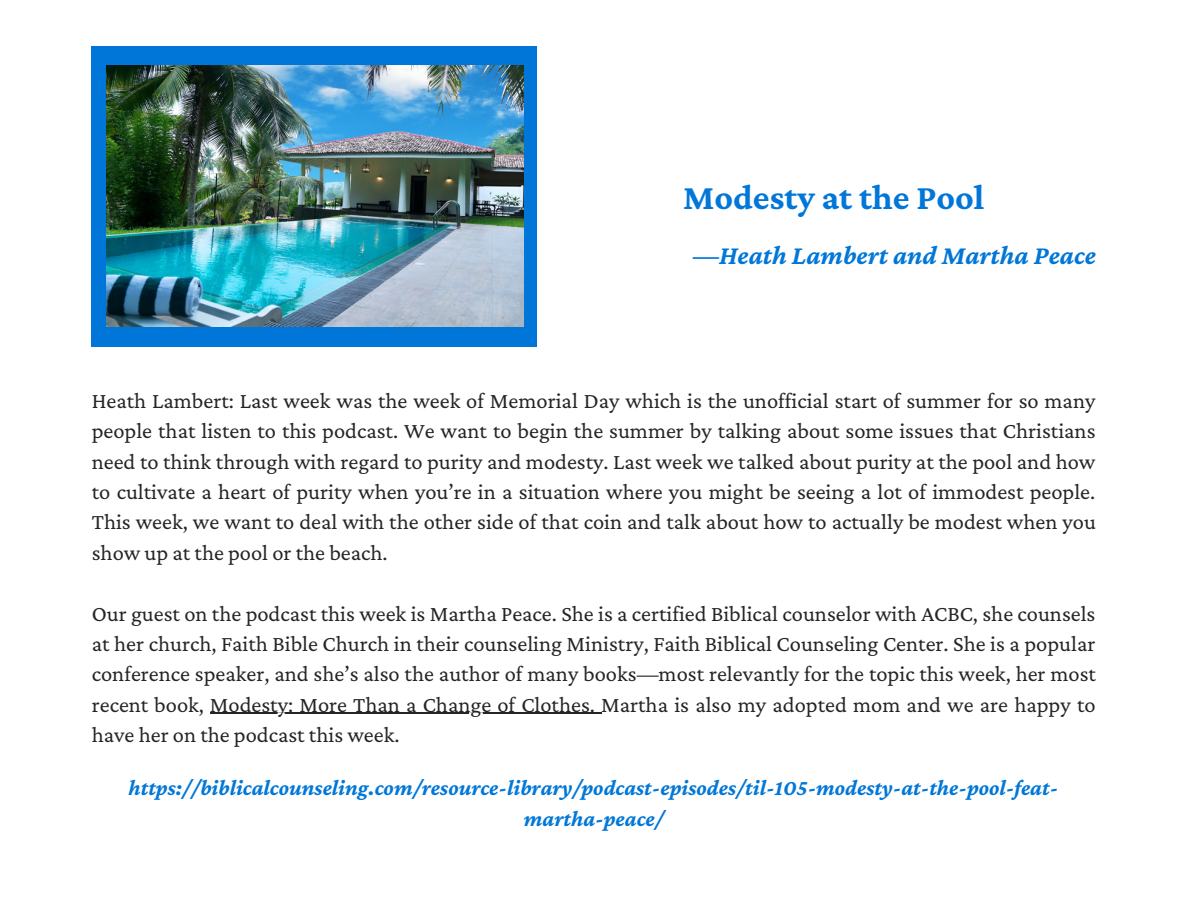
<style>
.page{position:relative;width:1188px;height:918px;background:#fff}
.page>*{position:absolute;margin:0;border:0;box-sizing:border-box;transform-origin:0 0}
.t1{font:700 36px "Crimson Pro";color:#0077d8}
.t2{font:italic 700 27px "Crimson Pro";color:#0077d8}
.t3{font:22.5px/30.3px "Crimson Pro";color:#252525;text-align:justify}
.t4{font:italic 700 22.5px/31.5px "Crimson Pro";color:#0077d8;text-align:center}
</style>
<div class="page">
<div style="left:92px;top:46px;width:445px;height:301px;background:#0077d8"></div>
<img style="left:107px;top:66px;width:416px;height:261px">
<hr style="left:210px;top:713px;width:391px;height:1px;background:#252525">
<p class="t1" style="left:683px;top:176px;width:303px">Modesty at the Pool</p>
<p class="t2" style="left:693px;top:240px;width:405px">—Heath Lambert and Martha Peace</p>
<p class="t3" style="left:92px;top:385px;width:1006px">Heath Lambert: Last week was the week of Memorial Day which is the unofficial start of summer for so many people that listen to this podcast. We want to begin the summer by talking about some issues that Christians need to think through with regard to purity and modesty. Last week we talked about purity at the pool and how to cultivate a heart of purity when you’re in a situation where you might be seeing a lot of immodest people.<br>This week, we want to deal with the other side of that coin and talk about how to actually be modest when you show up at the pool or the beach.</p>
<p class="t3" style="left:92px;top:598px;width:1006px">Our guest on the podcast this week is Martha Peace. She is a certified Biblical counselor with ACBC, she counsels at her church, Faith Bible Church in their counseling Ministry, Faith Biblical Counseling Center. She is a popular conference speaker, and she’s also the author of many books—most relevantly for the topic this week, her most recent book, Modesty: More Than a Change of Clothes. Martha is also my adopted mom and we are happy to have her on the podcast this week.</p>
<p class="t4" style="left:129px;top:771px;width:931px">https://biblicalcounseling.com/resource-library/podcast-episodes/til-105-modesty-at-the-pool-feat&shy;martha-peace/</p>
</div>
